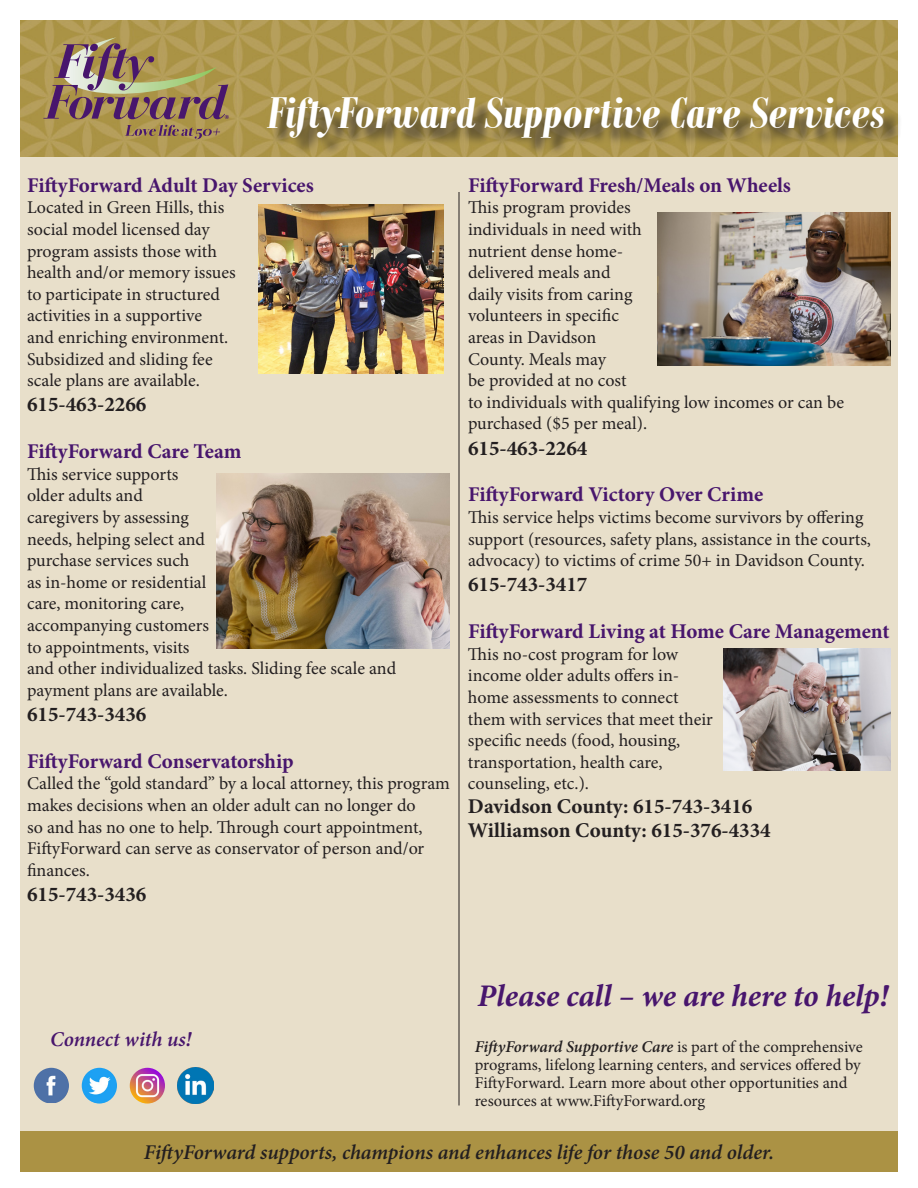
<style>
.page{position:relative;width:918px;height:1188px;background:#fff}
.page>*{position:absolute;margin:0;border:0;box-sizing:border-box;transform-origin:0 0}
.t1{font:italic 700 48px "Bodoni MT Condensed";color:#fff}
.t2{font:italic 700 31.5px "Minion Pro";letter-spacing:-.005em;color:#48166d}
.t3{font:700 21px "Minion Pro";letter-spacing:-.005em;color:#48166d}
.t4{font:700 21px "Minion Pro";color:#231f20}
.t5{font:italic 600 21px "Minion Pro";letter-spacing:-.005em;color:#231f20}
.t6{font:italic 600 21px "Minion Pro";letter-spacing:-.005em;color:#48166d}
.t7{font:18px/21.6px "Minion Pro";color:#231f20}
.t8{font:16.5px/18px "Minion Pro";color:#231f20}
.s1{font-weight:600;font-style:italic}
</style>
<div class="page">
<div style="left:20px;top:156px;width:878px;height:975px;background:#e8dfca"></div>
<img style="left:20px;top:20px;width:878px;height:136px">
<svg style="left:43px;top:37px;width:186px;height:82px;background:#9e8662"></svg>
<svg style="left:125px;top:125px;width:95px;height:14px"></svg>
<div style="left:269px;top:99px;width:632px;height:56px;background:#231f20;opacity:.75"></div>
<img style="left:658px;top:213px;width:233px;height:152px">
<img style="left:217px;top:473px;width:233px;height:176px">
<img style="left:258px;top:205px;width:186px;height:168px">
<div style="left:20px;top:1131px;width:878px;height:41px;background:#ab9244"></div>
<hr style="left:459px;top:192px;width:1px;height:913px;background:#231f20">
<img style="left:723px;top:649px;width:168px;height:122px">
<img style="left:34px;top:1068px;width:35px;height:35px">
<img style="left:82px;top:1068px;width:35px;height:36px;border-radius:18px">
<img style="left:130px;top:1068px;width:35px;height:36px;border-radius:18px">
<img style="left:178px;top:1068px;width:36px;height:36px">
<p class="t1" style="left:267px;top:84px;width:618px">FiftyForward Supportive Care Services</p>
<p class="t3" style="left:27px;top:170px;width:288px">FiftyForward Adult Day Services</p>
<p class="t7" style="left:27px;top:197px;width:210px">Located in Green Hills, this social model licensed day program assists those with health and/or memory issues to participate in structured activities in a supportive<br>and enriching environment.<br>Subsidized and sliding fee scale plans are available.</p>
<p class="t4" style="left:27px;top:390px;width:121px">615-463-2266</p>
<p class="t3" style="left:27px;top:437px;width:216px">FiftyForward Care Team</p>
<p class="t7" style="left:27px;top:463px;width:371px">This service supports<br>older adults and<br>caregivers by assessing<br>needs, helping select and<br>purchase services such<br>as in-home or residential<br>care, monitoring care,<br>accompanying customers<br>to appointments, visits<br>and other individualized tasks. Sliding fee scale and payment plans are available.</p>
<p class="t4" style="left:27px;top:699px;width:121px">615-743-3436</p>
<p class="t3" style="left:27px;top:746px;width:268px">FiftyForward Conservatorship</p>
<p class="t7" style="left:27px;top:773px;width:424px">Called the “gold standard” by a local attorney, this program makes decisions when an older adult can no longer do<br>so and has no one to help. Through court appointment, FiftyForward can serve as conservator of person and/or finances.</p>
<p class="t4" style="left:27px;top:879px;width:121px">615-743-3436</p>
<p class="t3" style="left:468px;top:170px;width:324px">FiftyForward Fresh/Meals on Wheels</p>
<p class="t7" style="left:468px;top:197px;width:378px">This program provides<br>individuals in need with<br>nutrient dense home-<br>delivered meals and<br>daily visits from caring<br>volunteers in specific<br>areas in Davidson<br>County. Meals may<br>be provided at no cost<br>to individuals with qualifying low incomes or can be purchased ($5 per meal).</p>
<p class="t4" style="left:468px;top:433px;width:121px">615-463-2264</p>
<p class="t3" style="left:468px;top:480px;width:297px">FiftyForward Victory Over Crime</p>
<p class="t7" style="left:468px;top:506px;width:405px">This service helps victims become survivors by offering support (resources, safety plans, assistance in the courts, advocacy) to victims of crime 50+ in Davidson County.</p>
<p class="t4" style="left:468px;top:570px;width:121px">615-743-3417</p>
<p class="t3" style="left:468px;top:617px;width:423px">FiftyForward Living at Home Care Management</p>
<p class="t7" style="left:468px;top:643px;width:246px">This no-cost program for low income older adults offers in&shy;home assessments to connect them with services that meet their specific needs (food, housing, transportation, health care, counseling, etc.).</p>
<p class="t4" style="left:468px;top:792px;width:286px">Davidson County: 615-743-3416</p>
<p class="t4" style="left:468px;top:816px;width:304px">Williamson County: 615-376-4334</p>
<p class="t6" style="left:50px;top:1025px;width:143px">Connect with us!</p>
<p class="t2" style="left:477px;top:974px;width:412px">Please call – we are here to help!</p>
<p class="t8" style="left:475px;top:1038px;width:390px"><span class="s1">FiftyForward Supportive Care</span> is part of the comprehensive programs, lifelong learning centers, and services offered by FiftyForward. Learn more about other opportunities and resources at www.FiftyForward.org</p>
<p class="t5" style="left:144px;top:1138px;width:632px">FiftyForward supports, champions and enhances life for those 50 and older.</p>
</div>
